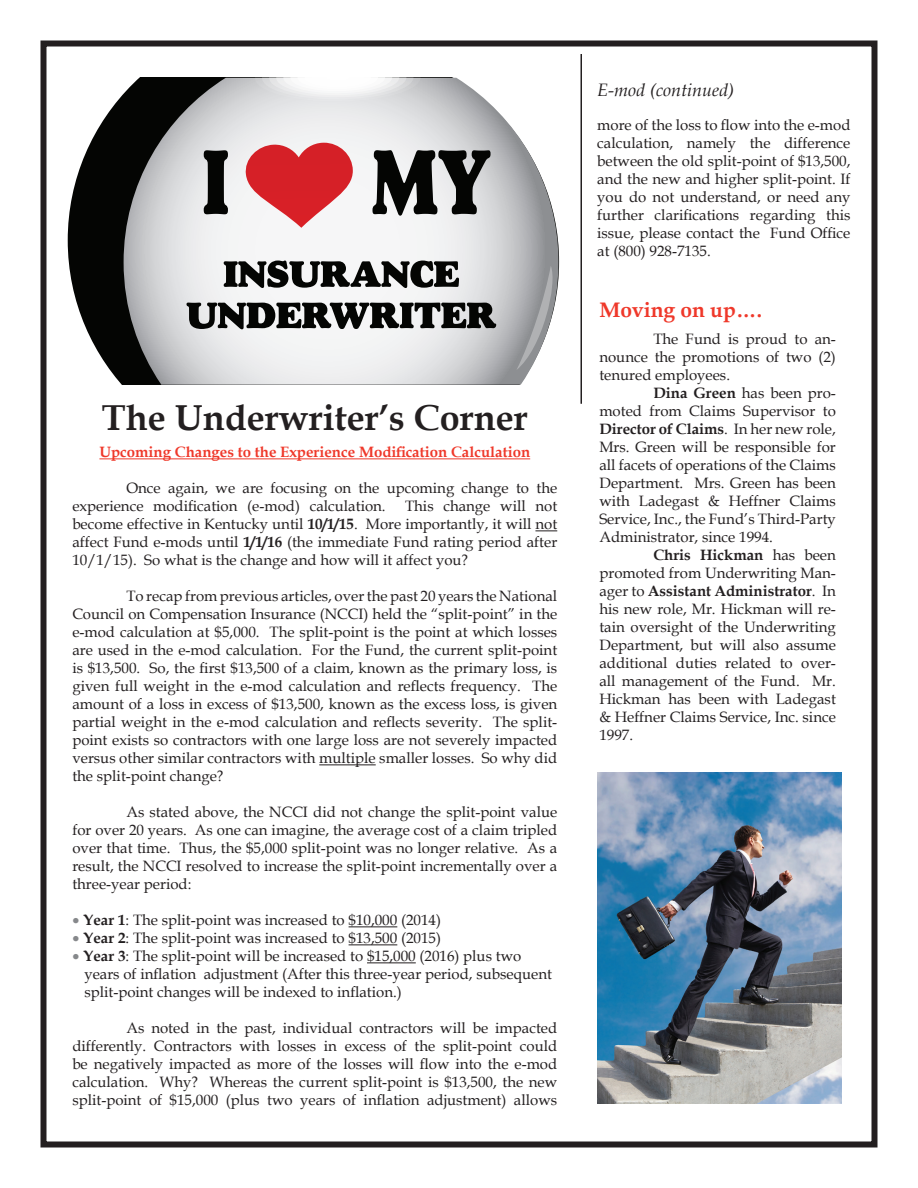
<style>
.page{position:relative;width:918px;height:1188px;background:#fff}
.page>*{position:absolute;margin:0;border:0;box-sizing:border-box;transform-origin:0 0}
.t1{font:700 36px "Book Antiqua";color:#231f20}
.t2{font:700 21px "Book Antiqua";color:#ef382a}
.t3{font:italic 18px "Book Antiqua";color:#231f20}
.t4{font:15px/18px "Book Antiqua";color:#231f20;text-align:justify}
.t5{font:700 15px "Book Antiqua";color:#ef382a}
.s1{font-weight:700}
.s2{color:#86888b}
</style>
<div class="page">
<hr style="left:99px;top:458px;width:431px;height:1px;background:#ef382a">
<svg style="left:535px;top:530px;width:22px;height:1px"></svg>
<hr style="left:319px;top:764px;width:57px;height:1px;background:#231f20">
<hr style="left:349px;top:926px;width:48px;height:1px;background:#231f20">
<hr style="left:349px;top:944px;width:48px;height:1px;background:#231f20">
<hr style="left:367px;top:962px;width:49px;height:1px;background:#231f20">
<hr style="left:580px;top:54px;width:2px;height:350px;background:#231f20">
<div style="left:40px;top:40px;width:838px;height:1108px;border:6px solid #231f20"></div>
<svg style="left:68px;top:95px;width:54px;height:290px;fill:#040503"></svg>
<svg style="left:124px;top:78px;width:435px;height:307px"></svg>
<svg style="left:516px;top:266px;width:37px;height:104px"></svg>
<svg style="left:248px;top:78px;width:180px;height:25px"></svg>
<svg style="left:204px;top:150px;width:24px;height:64px"></svg>
<svg style="left:372px;top:150px;width:119px;height:66px"></svg>
<svg style="left:224px;top:261px;width:235px;height:27px"></svg>
<svg style="left:187px;top:303px;width:309px;height:26px"></svg>
<svg style="left:244px;top:143px;width:109px;height:85px"></svg>
<img style="left:597px;top:773px;width:244px;height:330px">
<h1 class="t1" style="left:102px;top:393px;width:427px">The Underwriter’s Corner</h1>
<p class="t5" style="left:99px;top:442px;width:432px">Upcoming Changes to the Experience Modification Calculation</p>
<p class="t4" style="left:72px;top:478px;width:486px;text-indent:54px">Once again, we are focusing on the upcoming change to the experience modification (e-mod) calculation.</p>
<p class="t4" style="left:72px;top:496px;width:486px;text-indent:333px">This change will not become effective in Kentucky until <span class="s1">10/1/15</span>. More importantly, it will not affect Fund e-mods until <span class="s1">1/1/16</span> (the immediate Fund rating period after 10/1/15). So what is the change and how will it affect you?</p>
<p class="t4" style="left:72px;top:586px;width:486px;text-indent:54px">To recap from previous articles, over the past 20 years the National Council on Compensation Insurance (NCCI) held the “split-point” in the e-mod calculation at $5,000. The split-point is the point at which losses are used in the e-mod calculation. For the Fund, the current split-point is $13,500. So, the first $13,500 of a claim, known as the primary loss, is given full weight in the e-mod calculation and reflects frequency. The amount of a loss in excess of $13,500, known as the excess loss, is given partial weight in the e-mod calculation and reflects severity. The split&shy;point exists so contractors with one large loss are not severely impacted versus other similar contractors with multiple smaller losses. So why did the split-point change?</p>
<p class="t4" style="left:72px;top:802px;width:486px;text-indent:54px">As stated above, the NCCI did not change the split-point value for over 20 years. As one can imagine, the average cost of a claim tripled over that time. Thus, the $5,000 split-point was no longer relative. As a result, the NCCI resolved to increase the split-point incrementally over a three-year period:</p>
<p class="t4" style="left:72px;top:910px;width:370px"><span class="s2">•</span> <span class="s1">Year 1</span>: The split-point was increased to $10,000 (2014)</p>
<p class="t4" style="left:72px;top:928px;width:370px"><span class="s2">•</span> <span class="s1">Year 2</span>: The split-point was increased to $13,500 (2015)</p>
<p class="t4" style="left:84px;top:946px;width:469px;text-align:left;text-indent:-12px"><span class="s2">•</span> <span class="s1">Year 3</span>: The split-point will be increased to $15,000 (2016) plus two years of inflation adjustment (After this three-year period, subsequent split-point changes will be indexed to inflation.)</p>
<p class="t4" style="left:72px;top:1018px;width:486px;text-indent:54px">As noted in the past, individual contractors will be impacted differently. Contractors with losses in excess of the split-point could be negatively impacted as more of the losses will flow into the e-mod calculation. Why? Whereas the current split-point is $13,500, the new split-point of $15,000 (plus two years of inflation adjustment) allows</p>
<p class="t3" style="left:597px;top:77px;width:138px">E-mod (continued)</p>
<p class="t4" style="left:597px;top:116px;width:255px">more of the loss to flow into the e-mod calculation, namely the difference between the old split-point of $13,500, and the new and higher split-point. If you do not understand, or need any further clarifications regarding this issue, please contact the Fund Office at (800) 928-7135.</p>
<h2 class="t2" style="left:599px;top:296px;width:164px">Moving on up….</h2>
<p class="t4" style="left:599px;top:330px;width:238px;text-indent:54px">The Fund is proud to an&shy;nounce the promotions of two (2) tenured employees.</p>
<p class="t4" style="left:599px;top:384px;width:238px;text-indent:54px"><span class="s1">Dina Green</span> has been pro&shy;moted from Claims Supervisor to <span class="s1">Director of Claims</span>. In her new role, Mrs. Green will be responsible for all facets of operations of the Claims Department. Mrs. Green has been with Ladegast &amp; Heffner Claims Service, Inc., the Fund’s Third-Party Administrator, since 1994.</p>
<p class="t4" style="left:599px;top:546px;width:238px;text-indent:54px"><span class="s1">Chris Hickman</span> has been promoted from Underwriting Man&shy;ager to <span class="s1">Assistant Administrator</span>. In his new role, Mr. Hickman will re&shy;tain oversight of the Underwriting Department, but will also assume additional duties related to over&shy;all management of the Fund. Mr.<br>Hickman has been with Ladegast &amp; Heffner Claims Service, Inc. since 1997.</p>
</div>
